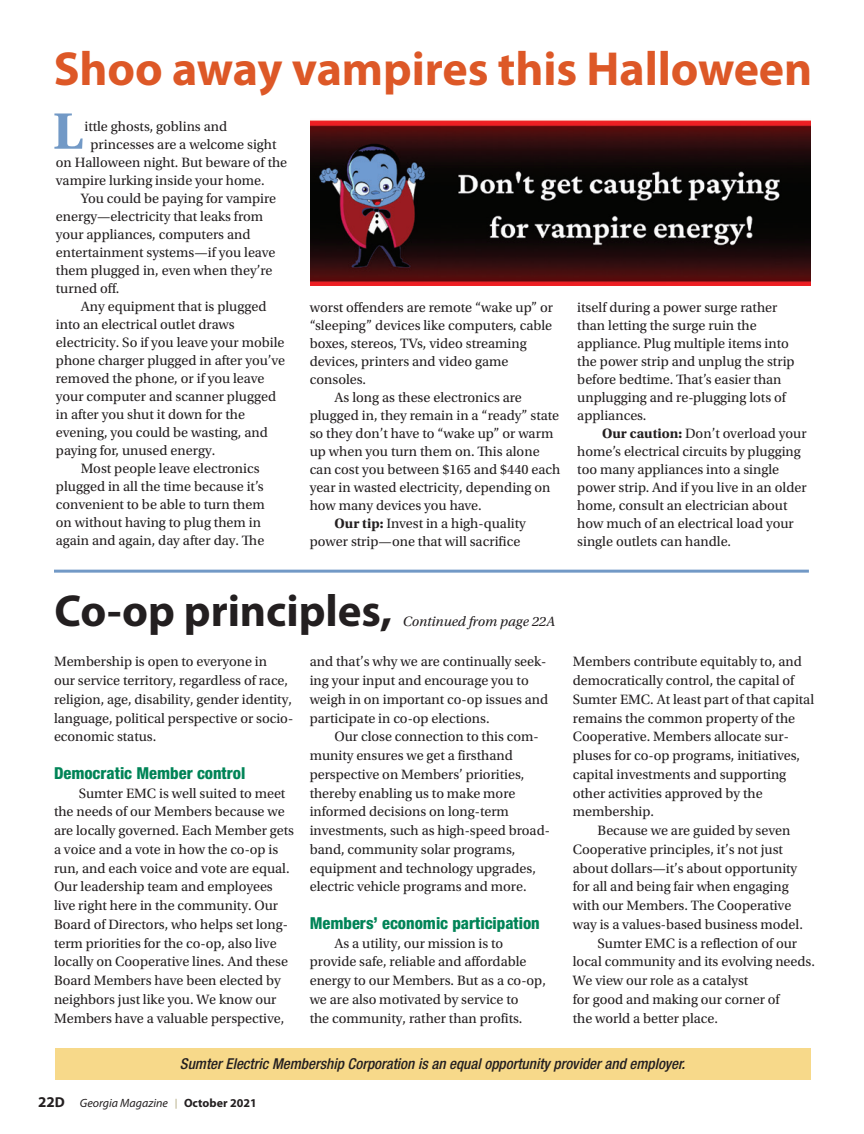
<style>
.page{position:relative;width:864px;height:1134px;background:#fff}
.page>*{position:absolute;margin:0;border:0;box-sizing:border-box;transform-origin:0 0}
.t1{font:700 54px "Utopia Std";color:#7299c6}
.t2{font:700 48px "Myriad Pro";color:#dd5827}
.t3{font:700 45px "Myriad Pro";color:#231f20}
.t4{font:800 condensed 16.5px "Helvetica Neue LT Std";color:#008457}
.t5{font:italic 500 condensed 15px "Helvetica Neue LT Std";color:#231f20}
.t6{font:14.25px/18.8px "Utopia Std";color:#231f20}
.t7{font:italic 14.25px "Utopia Std";color:#231f20}
.t8{font:italic 12px "Myriad Pro";color:#231f20}
.t9{font:700 12px "Myriad Pro";color:#231f20}
.s1{font-weight:700}
.s2{font-weight:700;font-style:normal;font-size:15px}
.s3{font-weight:700;font-style:normal;font-size:14.4px}
</style>
<div class="page">
<hr style="left:54px;top:570px;width:755px;height:3px;background:#7299c6">
<img style="left:310px;top:120px;width:501px;height:166px">
<div style="left:55px;top:1048px;width:756px;height:32px;background:#f7d98a"></div>
<h2 class="t2" style="left:54px;top:42px;width:760px">Shoo away vampires this Halloween</h2>
<h1 class="t1" style="left:53px;top:100px;width:32px">L</h1>
<p class="t6" style="left:84px;top:117px;width:144px">ittle ghosts, goblins and</p>
<p class="t6" style="left:90px;top:135px;width:188px">princesses are a welcome sight</p>
<p class="t6" style="left:56px;top:153px;width:233px">on Halloween night. But beware of the</p>
<p class="t6" style="left:56px;top:171px;width:210px">vampire lurking inside your home.</p>
<p class="t6" style="left:81px;top:189px;width:197px">You could be paying for vampire</p>
<p class="t6" style="left:56px;top:207px;width:209px">energy—electricity that leaks from</p>
<p class="t6" style="left:56px;top:225px;width:196px">your appliances, computers and</p>
<p class="t6" style="left:56px;top:243px;width:221px">entertainment systems—if you leave</p>
<p class="t6" style="left:56px;top:261px;width:218px">them plugged in, even when they’re</p>
<p class="t6" style="left:56px;top:279px;width:65px">turned off.</p>
<p class="t6" style="left:81px;top:297px;width:187px">Any equipment that is plugged</p>
<p class="t6" style="left:56px;top:315px;width:180px">into an electrical outlet draws</p>
<p class="t6" style="left:56px;top:333px;width:230px">electricity. So if you leave your mobile</p>
<p class="t6" style="left:56px;top:351px;width:231px">phone charger plugged in after you’ve</p>
<p class="t6" style="left:56px;top:369px;width:210px">removed the phone, or if you leave</p>
<p class="t6" style="left:56px;top:387px;width:222px">your computer and scanner plugged</p>
<p class="t6" style="left:56px;top:405px;width:191px">in after you shut it down for the</p>
<p class="t6" style="left:56px;top:423px;width:213px">evening, you could be wasting, and</p>
<p class="t6" style="left:56px;top:441px;width:161px">paying for, unused energy.</p>
<p class="t6" style="left:81px;top:459px;width:180px">Most people leave electronics</p>
<p class="t6" style="left:56px;top:477px;width:209px">plugged in all the time because it’s</p>
<p class="t6" style="left:56px;top:495px;width:210px">convenient to be able to turn them</p>
<p class="t6" style="left:56px;top:513px;width:207px">on without having to plug them in</p>
<p class="t6" style="left:56px;top:531px;width:210px">again and again, day after day. The</p>
<p class="t6" style="left:310px;top:298px;width:245px">worst offenders are remote “wake up” or</p>
<p class="t6" style="left:310px;top:316px;width:244px">“sleeping” devices like computers, cable</p>
<p class="t6" style="left:310px;top:334px;width:219px">boxes, stereos, TVs, video streaming</p>
<p class="t6" style="left:310px;top:352px;width:200px">devices, printers and video game</p>
<p class="t6" style="left:310px;top:370px;width:58px">consoles.</p>
<p class="t6" style="left:335px;top:388px;width:189px">As long as these electronics are</p>
<p class="t6" style="left:310px;top:406px;width:251px">plugged in, they remain in a “ready” state</p>
<p class="t6" style="left:310px;top:424px;width:245px">so they don’t have to “wake up” or warm</p>
<p class="t6" style="left:310px;top:442px;width:231px">up when you turn them on. This alone</p>
<p class="t6" style="left:310px;top:460px;width:252px">can cost you between $165 and $440 each</p>
<p class="t6" style="left:310px;top:478px;width:242px">year in wasted electricity, depending on</p>
<p class="t6" style="left:310px;top:496px;width:173px">how many devices you have.</p>
<p class="t6" style="left:335px;top:514px;width:193px"><span class="s1">Our tip:</span> Invest in a high-quality</p>
<p class="t6" style="left:310px;top:532px;width:212px">power strip—one that will sacrifice</p>
<p class="t6" style="left:577px;top:299px;width:219px;line-height:18px">itself during a power surge rather than letting the surge ruin the appliance. Plug multiple items into the power strip and unplug the strip before bedtime. That’s easier than unplugging and re-plugging lots of appliances.</p>
<p class="t6" style="left:577px;top:425px;width:231px;line-height:18px;text-indent:25px"><span class="s1">Our caution:</span> Don’t overload your home’s electrical circuits by plugging too many appliances into a single power strip. And if you live in an older home, consult an electrician about how much of an electrical load your single outlets can handle.</p>
<h3 class="t3" style="left:55px;top:586px;width:339px">Co-op principles,</h3>
<p class="t7" style="left:403px;top:614px;width:154px">Continued from page 22A</p>
<p class="t6" style="left:310px;top:653px;width:240px">and that’s why we are continually seek&shy;ing your input and encourage you to weigh in on important co-op issues and participate in co-op elections.</p>
<p class="t6" style="left:310px;top:728px;width:242px;text-indent:25px">Our close connection to this com&shy;munity ensures we get a firsthand perspective on Members’ priorities, thereby enabling us to make more informed decisions on long-term investments, such as high-speed broad&shy;band, community solar programs, equipment and technology upgrades, electric vehicle programs and more.</p>
<p class="t4" style="left:310px;top:913px;width:232px">Members’ economic participation</p>
<p class="t6" style="left:310px;top:934px;width:238px;text-indent:25px">As a utility, our mission is to provide safe, reliable and affordable energy to our Members. But as a co-op, we are also motivated by service to<br>the community, rather than profits.</p>
<p class="t6" style="left:54px;top:653px;width:241px">Membership is open to everyone in<br>our service territory, regardless of race, religion, age, disability, gender identity, language, political perspective or socio&shy;economic status.</p>
<p class="t4" style="left:54px;top:763px;width:193px">Democratic Member control</p>
<p class="t6" style="left:54px;top:784px;width:242px;text-indent:25px">Sumter EMC is well suited to meet the needs of our Members because we are locally governed. Each Member gets a voice and a vote in how the co-op is run, and each voice and vote are equal.<br>Our leadership team and employees live right here in the community. Our Board of Directors, who helps set long&shy;term priorities for the co-op, also live locally on Cooperative lines. And these Board Members have been elected by neighbors just like you. We know our Members have a valuable perspective,</p>
<p class="t6" style="left:573px;top:653px;width:231px">Members contribute equitably to, and</p>
<p class="t6" style="left:573px;top:671px;width:223px">democratically control, the capital of</p>
<p class="t6" style="left:573px;top:690px;width:243px">Sumter EMC. At least part of that capital</p>
<p class="t6" style="left:573px;top:709px;width:224px">remains the common property of the</p>
<p class="t6" style="left:573px;top:728px;width:218px">Cooperative. Members allocate sur-</p>
<p class="t6" style="left:573px;top:746px;width:229px">pluses for co-op programs, initiatives,</p>
<p class="t6" style="left:573px;top:765px;width:215px">capital investments and supporting</p>
<p class="t6" style="left:573px;top:784px;width:191px">other activities approved by the</p>
<p class="t6" style="left:573px;top:803px;width:83px">membership.</p>
<p class="t6" style="left:598px;top:821px;width:194px">Because we are guided by seven</p>
<p class="t6" style="left:573px;top:840px;width:212px">Cooperative principles, it’s not just</p>
<p class="t6" style="left:573px;top:859px;width:226px">about dollars—it’s about opportunity</p>
<p class="t6" style="left:573px;top:878px;width:217px">for all and being fair when engaging</p>
<p class="t6" style="left:573px;top:896px;width:220px">with our Members. The Cooperative</p>
<p class="t6" style="left:573px;top:915px;width:232px">way is a values-based business model.</p>
<p class="t6" style="left:598px;top:934px;width:201px">Sumter EMC is a reflection of our</p>
<p class="t6" style="left:573px;top:953px;width:244px">local community and its evolving needs.</p>
<p class="t6" style="left:573px;top:971px;width:177px">We view our role as a catalyst</p>
<p class="t6" style="left:573px;top:990px;width:208px">for good and making our corner of</p>
<p class="t6" style="left:573px;top:1009px;width:147px">the world a better place.</p>
<p class="t5" style="left:180px;top:1054px;width:507px">Sumter Electric Membership Corporation is an equal opportunity provider and employer.</p>
<p class="t8" style="left:38px;top:1097px;width:131px"><span class="s2">22</span><span class="s3">D</span> Georgia Magazine</p>
<p class="t9" style="left:184px;top:1096px;width:74px">October 2021</p>
</div>
